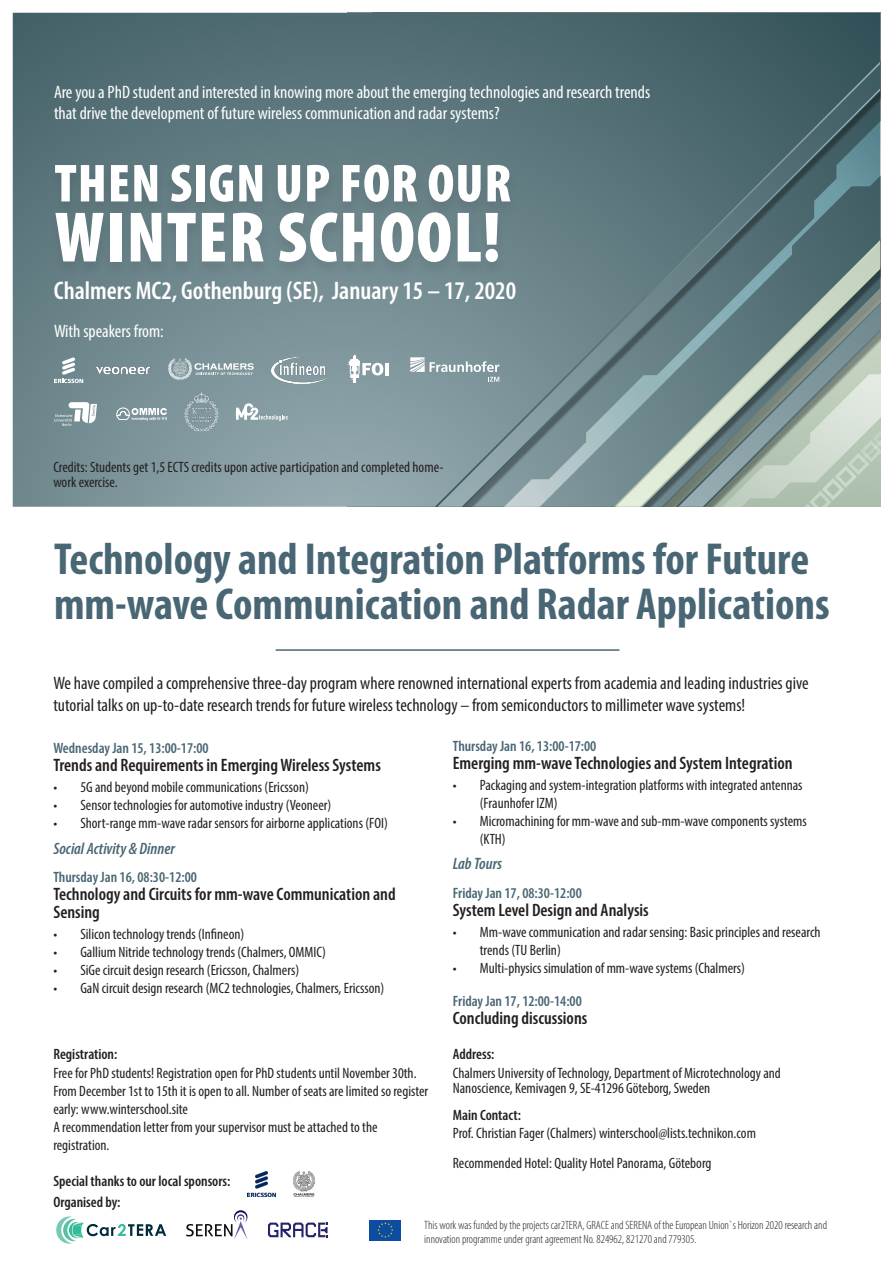
<style>
.page{position:relative;width:893px;height:1263px;background:#fff}
.page>*{position:absolute;margin:0;border:0;box-sizing:border-box;transform-origin:0 0}
.t1{font:900 condensed 72px "Myriad Pro";letter-spacing:.02em;color:#fff}
.t2{font:900 condensed 54px "Myriad Pro";letter-spacing:.02em;color:#fff}
.t3{font:700 condensed 45px/45px "Myriad Pro";color:#496674}
.t4{font:600 condensed 25.5px "Myriad Pro";color:#fff}
.t5{font:condensed 18px/21.6px "Myriad Pro";color:#231f20}
.t6{font:600 condensed 18px/18px "Myriad Pro";color:#231f20}
.t7{font:condensed 18px/21.6px "Myriad Pro";color:#fff}
.t8{font:italic 600 condensed 16.5px "Myriad Pro";color:#496674}
.t9{font:condensed 15px/18px "Myriad Pro";color:#231f20}
.t10{font:600 condensed 15px "Myriad Pro";color:#496674}
.t11{font:600 condensed 15px/20.2px "Myriad Pro";color:#231f20}
.t12{font:300 condensed 12px/14.4px "Myriad Pro";color:#231f20}
</style>
<div class="page">
<svg style="left:13px;top:13px;width:340px;height:494px;background:#698389"></svg>
<svg style="left:353px;top:13px;width:72px;height:494px;background:#728b91"></svg>
<svg style="left:425px;top:13px;width:455px;height:494px;background:#698286"></svg>
<div style="left:48px;top:165px;width:471px;height:114px;background:#657e84"></div>
<svg style="left:56px;top:1216px;width:110px;height:28px"></svg>
<svg style="left:186px;top:1210px;width:62px;height:29px"></svg>
<svg style="left:268px;top:1222px;width:60px;height:15px"></svg>
<svg style="left:369px;top:1220px;width:32px;height:21px"></svg>
<div style="left:370px;top:1220px;width:31px;height:20px;background:#0d4da1"></div>
<svg style="left:377px;top:1222px;width:16px;height:16px"></svg>
<hr style="left:276px;top:649px;width:343px;height:2px;background:#496674">
<img style="left:247px;top:1171px;width:29px;height:26px">
<img style="left:293px;top:1171px;width:22px;height:26px">
<svg style="left:54px;top:357px;width:29px;height:26px"></svg>
<svg style="left:54px;top:402px;width:43px;height:24px"></svg>
<svg style="left:117px;top:408px;width:50px;height:12px"></svg>
<svg style="left:236px;top:403px;width:52px;height:18px"></svg>
<svg style="left:168px;top:358px;width:86px;height:23px;background:#97aaae"></svg>
<img style="left:94px;top:366px;width:59px;height:8px">
<img style="left:271px;top:357px;width:59px;height:26px">
<hr style="left:385px;top:363px;width:4px;height:12px;background:#fff">
<svg style="left:350px;top:355px;width:33px;height:28px"></svg>
<img style="left:180px;top:391px;width:43px;height:42px">
<svg style="left:410px;top:357px;width:89px;height:25px;background:#98abaf"></svg>
<p class="t7" style="left:54px;top:81px;width:598px">Are you a PhD student and interested in knowing more about the emerging technologies and research trends that drive the development of future wireless communication and radar systems?</p>
<h2 class="t2" style="left:55px;top:149px;width:458px">THEN SIGN UP FOR OUR</h2>
<h1 class="t1" style="left:55px;top:191px;width:447px">WINTER SCHOOL!</h1>
<h3 class="t4" style="left:54px;top:275px;width:464px">Chalmers MC2, Gothenburg (SE), January 15 – 17, 2020</h3>
<p class="t7" style="left:54px;top:320px;width:111px">With speakers from:</p>
<p class="t9" style="left:53px;top:459px;width:392px;line-height:15px">Credits: Students get 1,5 ECTS credits upon active participation and completed home&shy;work exercise.</p>
<h3 class="t3" style="left:54px;top:535px;width:777px">Technology and Integration Platforms for Future mm-wave Communication and Radar Applications</h3>
<p class="t5" style="left:53px;top:672px;width:757px">We have compiled a comprehensive three-day program where renowned international experts from academia and leading industries give tutorial talks on up-to-date research trends for future wireless technology – from semiconductors to millimeter wave systems!</p>
<p class="t10" style="left:53px;top:738px;width:157px">Wednesday Jan 15, 13:00-17:00</p>
<p class="t6" style="left:53px;top:755px;width:329px">Trends and Requirements in Emerging Wireless Systems</p>
<p class="t9" style="left:53px;top:778px;width:257px">• 5G and beyond mobile communications (Ericsson)</p>
<p class="t9" style="left:53px;top:796px;width:279px">• Sensor technologies for automotive industry (Veoneer)</p>
<p class="t9" style="left:53px;top:814px;width:336px">• Short-range mm-wave radar sensors for airborne applications (FOI)</p>
<p class="t8" style="left:53px;top:838px;width:123px">Social Activity &amp; Dinner</p>
<p class="t10" style="left:53px;top:868px;width:145px">Thursday Jan 16, 08:30-12:00</p>
<p class="t6" style="left:53px;top:885px;width:344px">Technology and Circuits for mm-wave Communication and<br>Sensing</p>
<p class="t9" style="left:53px;top:925px;width:192px">• Silicon technology trends (Infineon)</p>
<p class="t9" style="left:53px;top:943px;width:274px">• Gallium Nitride technology trends (Chalmers, OMMIC)</p>
<p class="t9" style="left:53px;top:961px;width:247px">• SiGe circuit design research (Ericsson, Chalmers)</p>
<p class="t9" style="left:53px;top:979px;width:332px">• GaN circuit design research (MC2 technologies, Chalmers, Ericsson)</p>
<p class="t10" style="left:453px;top:736px;width:145px">Thursday Jan 16, 13:00-17:00</p>
<p class="t6" style="left:453px;top:753px;width:341px">Emerging mm-wave Technologies and System Integration</p>
<p class="t9" style="left:480px;top:775px;width:324px;text-indent:-27px">• Packaging and system-integration platforms with integrated antennas (Fraunhofer IZM)</p>
<p class="t9" style="left:480px;top:811px;width:329px;text-indent:-27px">• Micromachining for mm-wave and sub-mm-wave components systems (KTH)</p>
<p class="t8" style="left:453px;top:854px;width:51px">Lab Tours</p>
<p class="t10" style="left:453px;top:884px;width:131px">Friday Jan 17, 08:30-12:00</p>
<p class="t6" style="left:453px;top:901px;width:198px">System Level Design and Analysis</p>
<p class="t9" style="left:480px;top:923px;width:342px;text-indent:-27px">• Mm-wave communication and radar sensing: Basic principles and research trends (TU Berlin)</p>
<p class="t9" style="left:453px;top:959px;width:294px">• Multi-physics simulation of mm-wave systems (Chalmers)</p>
<p class="t10" style="left:453px;top:991px;width:131px">Friday Jan 17, 12:00-14:00</p>
<p class="t6" style="left:453px;top:1008px;width:136px">Concluding discussions</p>
<p class="t11" style="left:53px;top:1044px;width:66px">Registration:</p>
<p class="t9" style="left:53px;top:1063px;width:376px">Free for PhD students! Registration open for PhD students until November 30th.<br>From December 1st to 15th it is open to all. Number of seats are limited so register early: www.winterschool.site<br>A recommendation letter from your supervisor must be attached to the registration.</p>
<p class="t11" style="left:53px;top:1171px;width:179px">Special thanks to our local sponsors:<br>Organised by:</p>
<p class="t11" style="left:453px;top:1044px;width:43px">Address:</p>
<p class="t9" style="left:453px;top:1065px;width:330px;line-height:15px">Chalmers University of Technology, Department of Microtechnology and<br>Nanoscience, Kemivagen 9, SE-41296 Göteborg, Sweden</p>
<p class="t11" style="left:453px;top:1104px;width:70px">Main Contact:</p>
<p class="t9" style="left:453px;top:1123px;width:305px">Prof. Christian Fager (Chalmers) winterschool@lists.technikon.com</p>
<p class="t9" style="left:453px;top:1154px;width:260px">Recommended Hotel: Quality Hotel Panorama, Göteborg</p>
<p class="t12" style="left:424px;top:1218px;width:404px">This work was funded by the projects car2TERA, GRACE and SERENA of the European Union`s Horizon 2020 research and innovation programme under grant agreement No. 824962, 821270 and 779305.</p>
</div>
